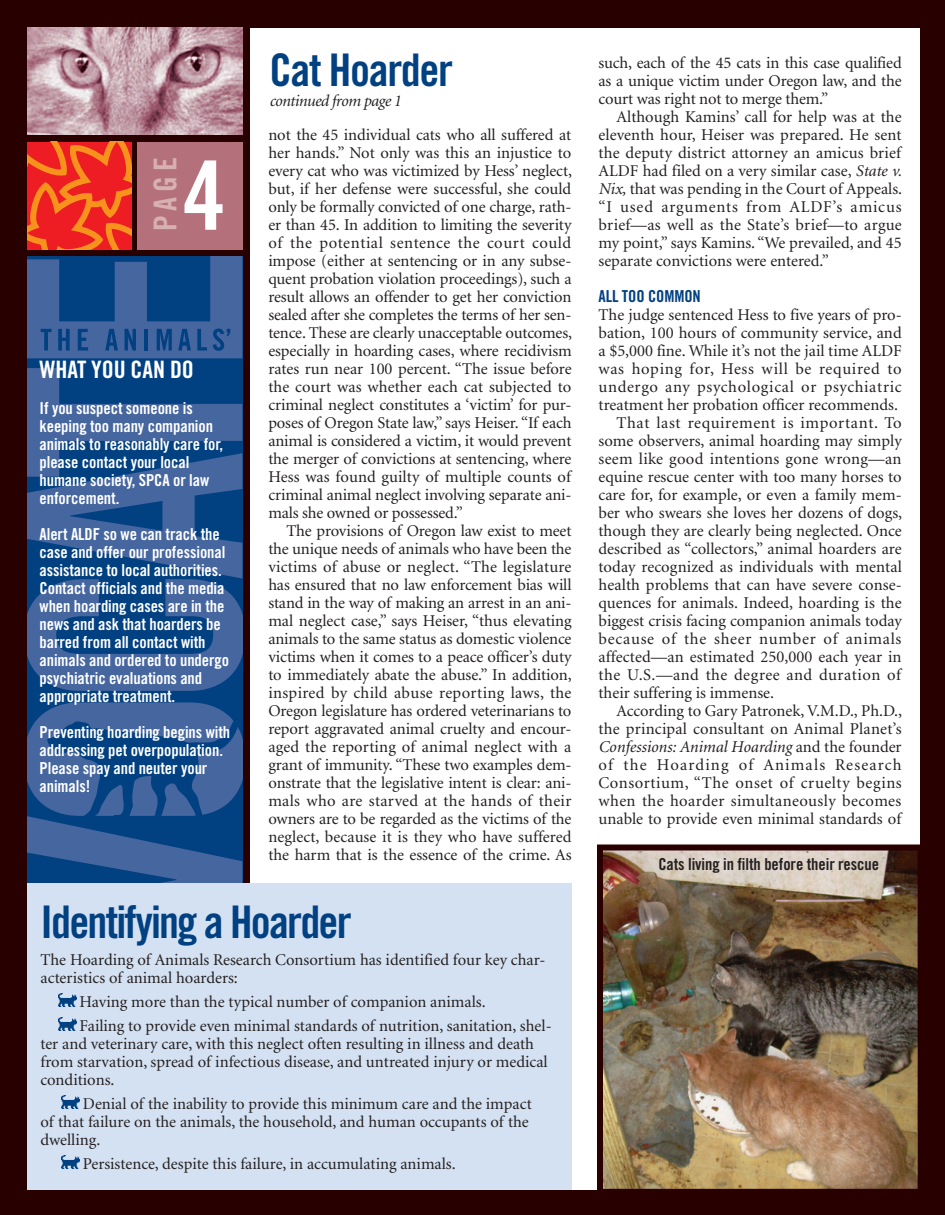
<style>
.page{position:relative;width:945px;height:1215px;background:#fff}
.page>*{position:absolute;margin:0;border:0;box-sizing:border-box;transform-origin:0 0}
.t1{font:96px "Trade Gothic LT Std Bd Cn 20";color:#fff}
.t2{font:45px "Trade Gothic LT Std Bd Cn 20";letter-spacing:-.04em;color:#014081}
.t3{font:31.5px "Trade Gothic LT Std Bd Cn 20";color:#d7b0b2}
.t4{font:24px "Trade Gothic LT Std Bd Cn 20";color:#fff}
.t5{font:16.5px/18px "Minion";color:#231f20;text-align:justify}
.t6{font:16.5px/18px "Trade Gothic LT Std Bd Cn 20";letter-spacing:-.005em;color:#fff}
.t7{font:16.5px "Minion";letter-spacing:.04em;color:#231f20}
.t8{font:16.5px "Minion";letter-spacing:.03em;color:#231f20}
.t9{font:italic 16.5px "Minion";letter-spacing:-.005em;color:#231f20}
.t10{font:16.5px "Minion";letter-spacing:.025em;color:#231f20}
.t11{font:16.5px "Trade Gothic LT Std Bd Cn 20";letter-spacing:-.005em;color:#231f20}
.t12{font:16.5px "Minion";letter-spacing:.035em;color:#231f20}
.t13{font:16.5px "Minion";letter-spacing:.045em;color:#231f20}
.t14{font:16.5px "Minion";letter-spacing:.07em;color:#231f20}
.t15{font:italic 16.5px "Minion";letter-spacing:-.03em;color:#231f20}
.t16{font:16.5px "Trade Gothic LT Std Bd Cn 20";color:#014081}
.s1{font-style:italic}
.s2{font-style:normal}
</style>
<div class="page">
<div style="left:0;top:0;width:932px;height:1215px;background:#290000"></div>
<div style="left:138px;top:142px;width:105px;height:108px;background:#b5717b"></div>
<svg style="left:27px;top:142px;width:104px;height:108px"></svg>
<div style="left:27px;top:256px;width:216px;height:932px;background:#014081"></div>
<svg style="left:27px;top:368px;width:216px;height:323px"></svg>
<svg style="left:27px;top:702px;width:216px;height:181px"></svg>
<svg style="left:27px;top:256px;width:215px;height:102px"></svg>
<hr style="left:932px;top:0;width:1px;height:1215px;background:#290000">
<div style="left:933px;top:0;width:12px;height:1215px;background:#290000"></div>
<img style="left:27px;top:27px;width:216px;height:108px">
<div style="left:250px;top:28px;width:670px;height:1162px;background:#fff"></div>
<div style="left:27px;top:883px;width:545px;height:306px;background:#d4e1f2"></div>
<img style="left:58px;top:994px;width:18px;height:13px">
<img style="left:58px;top:1018px;width:18px;height:13px">
<img style="left:62px;top:1096px;width:18px;height:13px">
<img style="left:62px;top:1156px;width:18px;height:13px">
<img style="left:604px;top:851px;width:313px;height:337px">
<div style="left:597px;top:844px;width:327px;height:351px;border:6px solid #290000"></div>
<h3 class="t3" style="left:146px;top:231px;width:72px;rotate:-90deg">PAGE</h3>
<h1 class="t1" style="left:183px;top:137px;width:44px">4</h1>
<h3 class="t4" style="left:40px;top:355px;width:156px">What You Can Do</h3>
<p class="t6" style="left:40px;top:399px;width:185px">If you suspect someone is keeping too many companion animals to reasonably care for, please contact your local humane society, SPCA</p>
<p class="t6" style="left:173px;top:471px;width:38px">or law</p>
<p class="t6" style="left:40px;top:480px;width:182px;line-height:36px">enforcement.<br>Alert ALDF so we can track the</p>
<p class="t6" style="left:40px;top:543px;width:191px">case and offer our professional assistance to local authorities.<br>Contact officials and the media when hoarding cases are in the news and ask that hoarders be barred from all contact with animals and ordered to undergo psychiatric evaluations and appropriate treatment.</p>
<p class="t6" style="left:40px;top:723px;width:192px">Preventing hoarding begins with addressing pet overpopulation.<br>Please spay and neuter your animals!</p>
<h2 class="t2" style="left:269px;top:43px;width:185px">Cat Hoarder</h2>
<p class="t15" style="left:269px;top:92px;width:134px">continued from page 1</p>
<p class="t5" style="left:268px;top:126px;width:305px">not the 45 individual cats who all suffered at her hands.” Not only was this an injustice to every cat who was victimized by Hess’ neglect, but, if her defense were successful, she could only be formally convicted of one charge, rath&shy;er than 45. In addition to limiting the severity of the potential sentence the court could impose (either at sentencing or in any subse&shy;quent probation violation proceedings), such a result allows an offender to get her conviction sealed after she completes the terms of her sen&shy;tence. These are clearly unacceptable outcomes, especially in hoarding cases, where recidivism rates run near 100 percent. “The issue before the court was whether each cat subjected to criminal neglect constitutes a ‘victim’ for pur&shy;poses of Oregon State law,” says Heiser. “If each animal is considered a victim, it would prevent the merger of convictions at sentencing, where Hess was found guilty of multiple counts of criminal animal neglect involving separate ani&shy;mals she owned or possessed.”</p>
<p class="t5" style="left:268px;top:522px;width:305px;text-indent:18px">The provisions of Oregon law exist to meet the unique needs of animals who have been the victims of abuse or neglect. “The legislature has ensured that no law enforcement bias will stand in the way of making an arrest in an ani&shy;mal neglect case,” says Heiser, “thus elevating animals to the same status as domestic violence victims when it comes to a peace officer’s duty to immediately abate the abuse.” In addition, inspired by child abuse reporting laws, the Oregon legislature has ordered veterinarians to report aggravated animal cruelty and encour&shy;aged the reporting of animal neglect with a grant of immunity. “These two examples dem&shy;onstrate that the legislative intent is clear: ani&shy;mals who are starved at the hands of their owners are to be regarded as the victims of the neglect, because it is they who have suffered the harm that is the essence of the crime. As</p>
<h2 class="t2" style="left:40px;top:894px;width:313px">Identifying a Hoarder</h2>
<p class="t5" style="left:40px;top:951px;width:506px">The Hoarding of Animals Research Consortium has identified four key char&shy;acteristics of animal hoarders:</p>
<p class="t5" style="left:80px;top:990px;width:474px;line-height:24px">Having more than the typical number of companion animals.<br>Failing to provide even minimal standards of nutrition, sanitation, shel-</p>
<p class="t5" style="left:40px;top:1035px;width:509px;text-align:left">ter and veterinary care, with this neglect often resulting in illness and death from starvation, spread of infectious disease, and untreated injury or medical conditions.</p>
<p class="t5" style="left:40px;top:1095px;width:493px;text-align:left;text-indent:42px">Denial of the inability to provide this minimum care and the impact of that failure on the animals, the household, and human occupants of the dwelling.</p>
<p class="t5" style="left:83px;top:1155px;width:374px">Persistence, despite this failure, in accumulating animals.</p>
<p class="t5" style="left:599px;top:54px;width:305px">such, each of the 45 cats in this case qualified as a unique victim under Oregon law, and the court was right not to merge them.”</p>
<p class="t5" style="left:599px;top:108px;width:305px;text-indent:18px">Although Kamins’ call for help was at the eleventh hour, Heiser was prepared. He sent the deputy district attorney an amicus brief ALDF had filed on a very similar case, <span class="s1">State v.<br>Nix,</span> that was pending in the Court of Appeals. “I used arguments from ALDF’s amicus brief—as well as the State’s brief—to argue my point,” says Kamins. “We prevailed, and 45 separate convictions were entered.”</p>
<p class="t16" style="left:599px;top:286px;width:104px">All Too Common</p>
<p class="t5" style="left:599px;top:306px;width:305px">The judge sentenced Hess to five years of pro-</p>
<p class="t5" style="left:599px;top:324px;width:305px">bation, 100 hours of community service, and</p>
<p class="t5" style="left:599px;top:342px;width:305px">a $5,000 fine. While it’s not the jail time ALDF</p>
<p class="t7" style="left:599px;top:360px;width:305px">was hoping for, Hess will be required to</p>
<p class="t7" style="left:599px;top:378px;width:305px">undergo any psychological or psychiatric</p>
<p class="t5" style="left:599px;top:396px;width:301px">treatment her probation officer recommends.</p>
<p class="t12" style="left:617px;top:414px;width:287px">That last requirement is important. To</p>
<p class="t5" style="left:599px;top:432px;width:305px">some observers, animal hoarding may simply</p>
<p class="t5" style="left:599px;top:450px;width:305px">seem like good intentions gone wrong—an</p>
<p class="t5" style="left:599px;top:468px;width:305px">equine rescue center with too many horses to</p>
<p class="t5" style="left:599px;top:486px;width:305px">care for, for example, or even a family mem-</p>
<p class="t5" style="left:599px;top:504px;width:305px">ber who swears she loves her dozens of dogs,</p>
<p class="t5" style="left:599px;top:522px;width:305px">though they are clearly being neglected. Once</p>
<p class="t5" style="left:599px;top:540px;width:305px">described as “collectors,” animal hoarders are</p>
<p class="t5" style="left:599px;top:558px;width:305px">today recognized as individuals with mental</p>
<p class="t5" style="left:599px;top:576px;width:305px">health problems that can have severe conse-</p>
<p class="t5" style="left:599px;top:594px;width:305px">quences for animals. Indeed, hoarding is the</p>
<p class="t5" style="left:599px;top:612px;width:305px">biggest crisis facing companion animals today</p>
<p class="t13" style="left:599px;top:630px;width:304px">because of the sheer number of animals</p>
<p class="t5" style="left:599px;top:648px;width:305px">affected—an estimated 250,000 each year in</p>
<p class="t8" style="left:599px;top:666px;width:304px">the U.S.—and the degree and duration of</p>
<p class="t5" style="left:599px;top:684px;width:177px">their suffering is immense.</p>
<p class="t5" style="left:617px;top:702px;width:287px">According to Gary Patronek, V.M.D., Ph.D.,</p>
<p class="t5" style="left:599px;top:720px;width:305px">the principal consultant on Animal Planet’s</p>
<p class="t9" style="left:599px;top:738px;width:305px">Confessions: Animal Hoarding <span class="s2">and the founder</span></p>
<p class="t14" style="left:599px;top:756px;width:305px">of the Hoarding of Animals Research</p>
<p class="t8" style="left:599px;top:774px;width:305px">Consortium, “The onset of cruelty begins</p>
<p class="t10" style="left:599px;top:792px;width:304px">when the hoarder simultaneously becomes</p>
<p class="t5" style="left:599px;top:810px;width:304px">unable to provide even minimal standards of</p>
<p class="t11" style="left:658px;top:854px;width:222px">Cats living in filth before their rescue</p>
</div>
